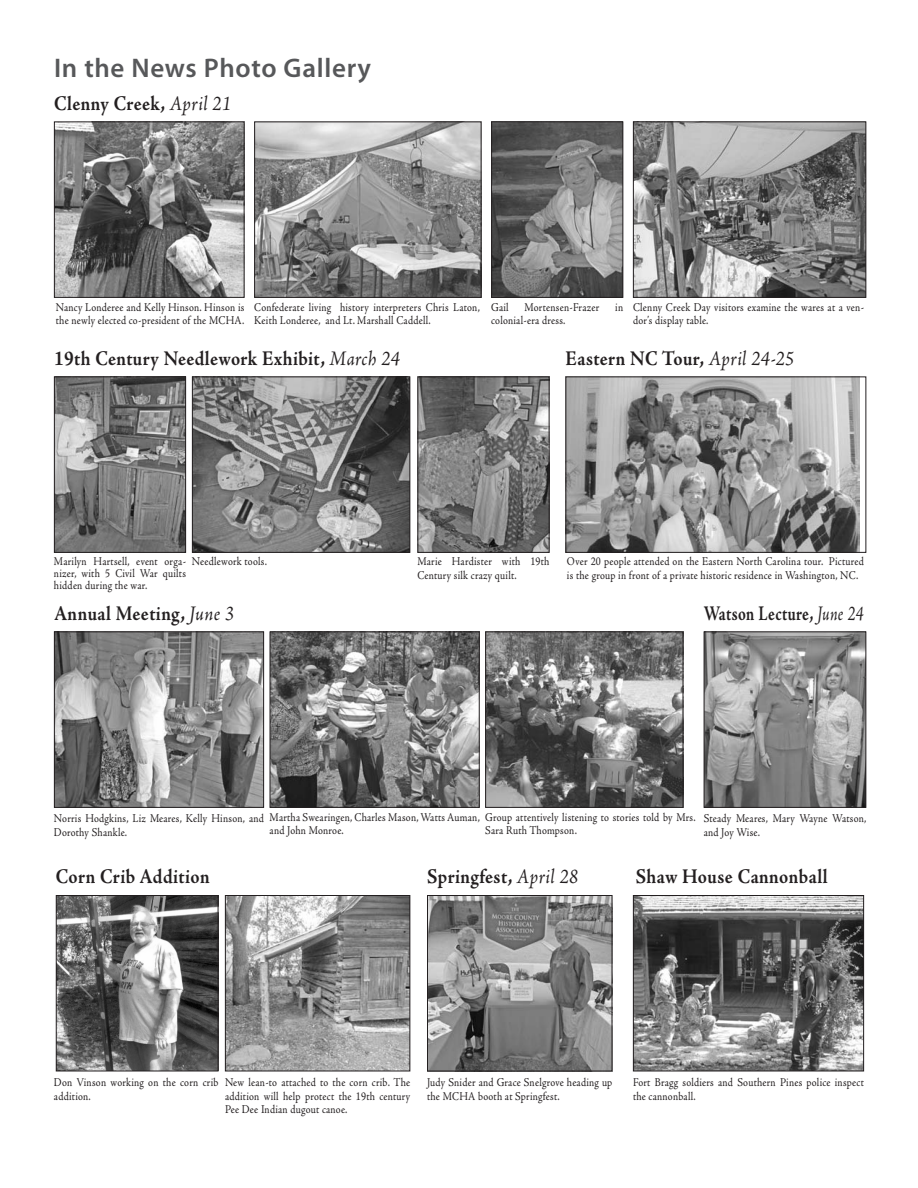
<style>
.page{position:relative;width:918px;height:1188px;background:#fff}
.page>*{position:absolute;margin:0;border:0;box-sizing:border-box;transform-origin:0 0}
.Head_1{font:600 27px "Myriad Pro";letter-spacing:.025em;color:#57585a}
.Body_Title{font:700 21px "Adobe Jenson Pro";letter-spacing:.02em;color:#231f20;scale:.88 1}
.Body_Title-2{font:700 21px "Adobe Jenson Pro";letter-spacing:.02em;color:#231f20;scale:.75 1}
.Body_smaller{font:12px/13.5px "Adobe Jenson Pro";letter-spacing:.02em;color:#231f20;scale:.85 1}
.s1{font-weight:400;font-style:italic}
</style>
<div class="page">
<img style="left:56px;top:124px;width:186px;height:172px">
<div style="left:54px;top:122px;width:190px;height:176px;border:1px solid #231f20"></div>
<img style="left:256px;top:124px;width:224px;height:172px">
<div style="left:254px;top:122px;width:228px;height:176px;border:1px solid #231f20"></div>
<img style="left:493px;top:124px;width:128px;height:172px">
<div style="left:491px;top:122px;width:132px;height:176px;border:1px solid #231f20"></div>
<img style="left:635px;top:124px;width:229px;height:172px">
<div style="left:633px;top:122px;width:233px;height:176px;border:1px solid #231f20"></div>
<img style="left:56px;top:378px;width:128px;height:173px">
<div style="left:54px;top:376px;width:132px;height:177px;border:1px solid #231f20"></div>
<img style="left:194px;top:378px;width:214px;height:173px">
<div style="left:192px;top:376px;width:218px;height:177px;border:1px solid #231f20"></div>
<img style="left:419px;top:378px;width:128px;height:173px">
<div style="left:417px;top:376px;width:132px;height:177px;border:1px solid #231f20"></div>
<img style="left:56px;top:634px;width:206px;height:172px">
<div style="left:54px;top:632px;width:210px;height:176px;border:1px solid #231f20"></div>
<img style="left:272px;top:634px;width:206px;height:172px">
<div style="left:270px;top:632px;width:210px;height:176px;border:1px solid #231f20"></div>
<img style="left:487px;top:634px;width:194px;height:172px">
<div style="left:485px;top:632px;width:198px;height:176px;border:1px solid #231f20"></div>
<img style="left:706px;top:634px;width:158px;height:172px">
<div style="left:704px;top:632px;width:162px;height:176px;border:1px solid #231f20"></div>
<img style="left:568px;top:378px;width:291px;height:173px">
<div style="left:566px;top:376px;width:300px;height:177px;border:1px solid #231f20"></div>
<img style="left:58px;top:897px;width:158px;height:172px">
<div style="left:56px;top:895px;width:162px;height:176px;border:1px solid #231f20"></div>
<img style="left:227px;top:897px;width:181px;height:172px">
<div style="left:225px;top:895px;width:185px;height:176px;border:1px solid #231f20"></div>
<img style="left:429px;top:897px;width:181px;height:172px">
<div style="left:427px;top:895px;width:185px;height:176px;border:1px solid #231f20"></div>
<img style="left:635px;top:897px;width:227px;height:172px">
<div style="left:633px;top:895px;width:231px;height:176px;border:1px solid #231f20"></div>
<p class="Head_1" style="left:54px;top:51px;width:319px">In the News Photo Gallery</p>
<p class="Body_Title" style="left:54px;top:91px;width:203px">Clenny Creek, <span class="s1">April 21</span></p>
<p class="Body_smaller" style="left:56px;top:300px;width:223px">Nancy Londeree and Kelly Hinson. Hinson is the newly elected co-president of the MCHA.</p>
<p class="Body_smaller" style="left:254px;top:300px;width:267px">Confederate living history interpreters Chris Laton,<br>Keith Londeree, and Lt. Marshall Caddell.</p>
<p class="Body_smaller" style="left:491px;top:300px;width:22px">Gail</p>
<p class="Body_smaller" style="left:525px;top:300px;width:89px">Mortensen-Frazer</p>
<p class="Body_smaller" style="left:615px;top:300px;width:11px">in</p>
<p class="Body_smaller" style="left:491px;top:314px;width:89px">colonial-era dress.</p>
<p class="Body_smaller" style="left:633px;top:300px;width:273px">Clenny Creek Day visitors examine the wares at a ven&shy;dor’s display table.</p>
<p class="Body_Title" style="left:54px;top:346px;width:395px">19th Century Needlework Exhibit, <span class="s1">March 24</span></p>
<p class="Body_Title" style="left:566px;top:346px;width:262px">Eastern NC Tour, <span class="s1">April 24-25</span></p>
<p class="Body_smaller" style="left:54px;top:556px;width:157px;line-height:12px;text-align:justify">Marilyn Hartsell, event orga&shy;nizer, with 5 Civil War quilts hidden during the war.</p>
<p class="Body_smaller" style="left:192px;top:555px;width:90px">Needlework tools.</p>
<p class="Body_smaller" style="left:417px;top:555px;width:157px">Marie Hardister with 19th<br>Century silk crazy quilt.</p>
<p class="Body_smaller" style="left:567px;top:555px;width:351px">Over 20 people attended on the Eastern North Carolina tour. Pictured is the group in front of a private historic residence in Washington, NC.</p>
<p class="Body_Title" style="left:54px;top:601px;width:206px">Annual Meeting, <span class="s1">June 3</span></p>
<p class="Body_Title-2" style="left:704px;top:601px;width:215px">Watson Lecture, <span class="s1">June 24</span></p>
<p class="Body_smaller" style="left:54px;top:812px;width:249px">Norris Hodgkins, Liz Meares, Kelly Hinson, and<br>Dorothy Shankle.</p>
<p class="Body_smaller" style="left:270px;top:811px;width:503px">Martha Swearingen, Charles Mason, Watts Auman, Group attentively listening to stories told by Mrs. and John Monroe.</p>
<p class="Body_smaller" style="left:485px;top:824px;width:109px">Sara Ruth Thompson.</p>
<p class="Body_smaller" style="left:704px;top:812px;width:193px">Steady Meares, Mary Wayne Watson, and Joy Wise.</p>
<p class="Body_Title" style="left:56px;top:865px;width:176px">Corn Crib Addition</p>
<p class="Body_Title" style="left:427px;top:865px;width:173px">Springfest, <span class="s1">April 28</span></p>
<p class="Body_Title" style="left:636px;top:865px;width:220px">Shaw House Cannonball</p>
<p class="Body_smaller" style="left:54px;top:1076px;width:195px">Don Vinson working on the corn crib addition.</p>
<p class="Body_smaller" style="left:225px;top:1076px;width:219px;text-align:justify">New lean-to attached to the corn crib. The addition will help protect the 19th century Pee Dee Indian dugout canoe.</p>
<p class="Body_smaller" style="left:427px;top:1076px;width:219px">Judy Snider and Grace Snelgrove heading up the MCHA booth at Springfest.</p>
<p class="Body_smaller" style="left:633px;top:1076px;width:273px">Fort Bragg soldiers and Southern Pines police inspect the cannonball.</p>
</div>
